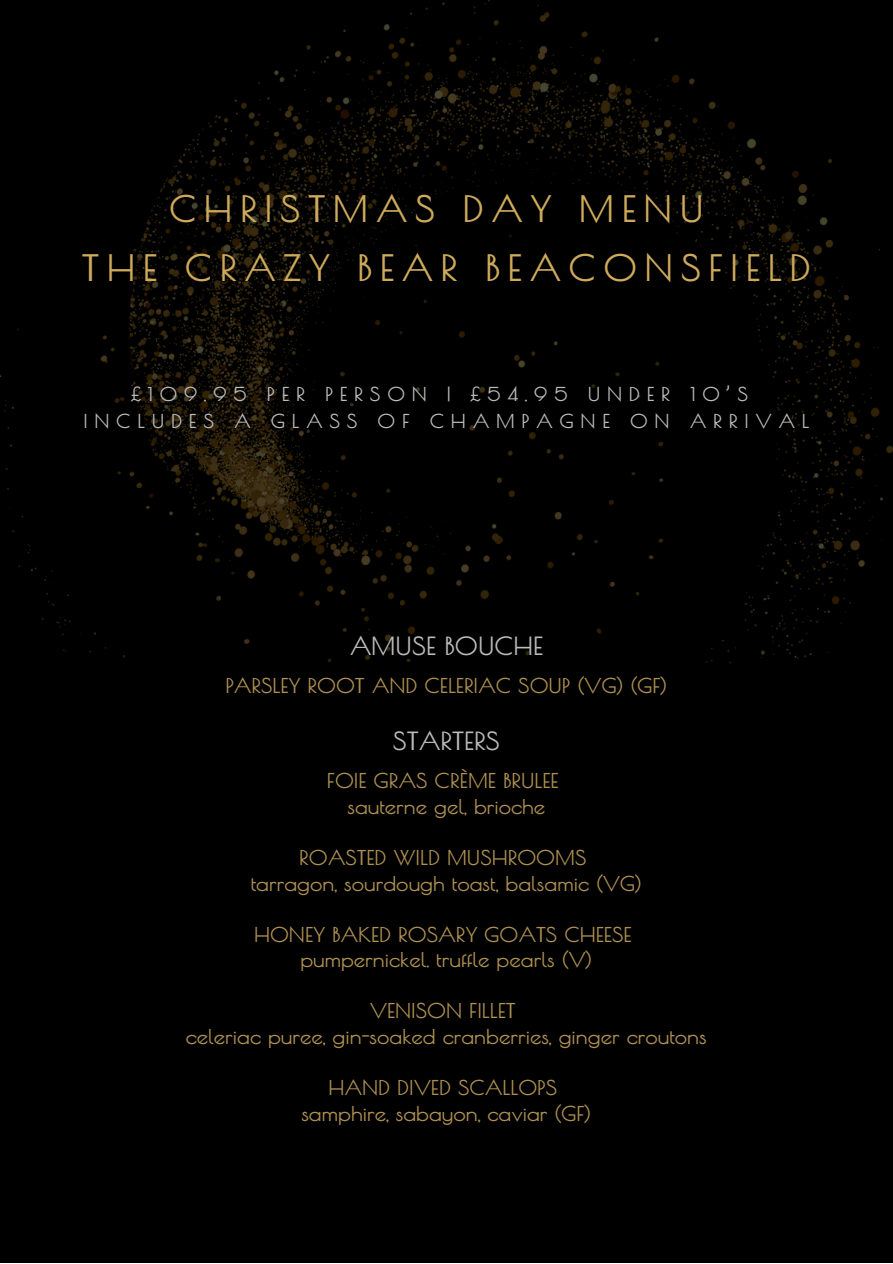
<style>
.page{position:relative;width:893px;height:1264px;background:#fff}
.page>*{position:absolute;margin:0;border:0;box-sizing:border-box;transform-origin:0 0}
.t1{font:700 35.7px "Poiret One";letter-spacing:.21em;color:#ceaa5b}
.t2{font:700 24.6px "Poiret One";color:#bbb}
.t3{font:700 20.1px "Poiret One";color:#ae9052}
.t4{font:700 18.9px "Poiret One";letter-spacing:.36em;color:#bbb}
</style>
<div class="page">
<div style="left:0;top:0;width:892px;height:1262px;background:#000"></div>
<img style="left:0;top:0;width:892px;height:663px">
<p class="t1" style="left:169px;top:187px;width:536px">CHRISTMAS DAY MENU</p>
<p class="t1" style="left:82px;top:247px;width:730px">THE CRAZY BEAR BEACONSFIELD</p>
<p class="t4" style="left:131px;top:383px;width:618px">£109.95 PER PERSON | £54.95 UNDER 10’S</p>
<p class="t4" style="left:83px;top:410px;width:727px">INCLUDES A GLASS OF CHAMPAGNE ON ARRIVAL</p>
<p class="t2" style="left:349px;top:631px;width:195px">AMUSE BOUCHE</p>
<p class="t3" style="left:225px;top:673px;width:443px">PARSLEY ROOT AND CELERIAC SOUP (VG) (GF)</p>
<p class="t2" style="left:393px;top:726px;width:108px">STARTERS</p>
<p class="t3" style="left:327px;top:768px;width:233px">FOIE GRAS CRÈME BRULEE</p>
<p class="t3" style="left:347px;top:794px;width:199px">sauterne gel, brioche</p>
<p class="t3" style="left:299px;top:845px;width:289px">ROASTED WILD MUSHROOMS</p>
<p class="t3" style="left:251px;top:871px;width:393px">tarragon, sourdough toast, balsamic (VG)</p>
<p class="t3" style="left:254px;top:922px;width:379px">HONEY BAKED ROSARY GOATS CHEESE</p>
<p class="t3" style="left:300px;top:947px;width:293px">pumpernickel. truffle pearls (V)</p>
<p class="t3" style="left:370px;top:999px;width:147px">VENISON FILLET</p>
<p class="t3" style="left:186px;top:1024px;width:522px">celeriac puree, gin-soaked cranberries, ginger croutons</p>
<p class="t3" style="left:328px;top:1075px;width:230px">HAND DIVED SCALLOPS</p>
<p class="t3" style="left:301px;top:1101px;width:291px">samphire, sabayon, caviar (GF)</p>
</div>
